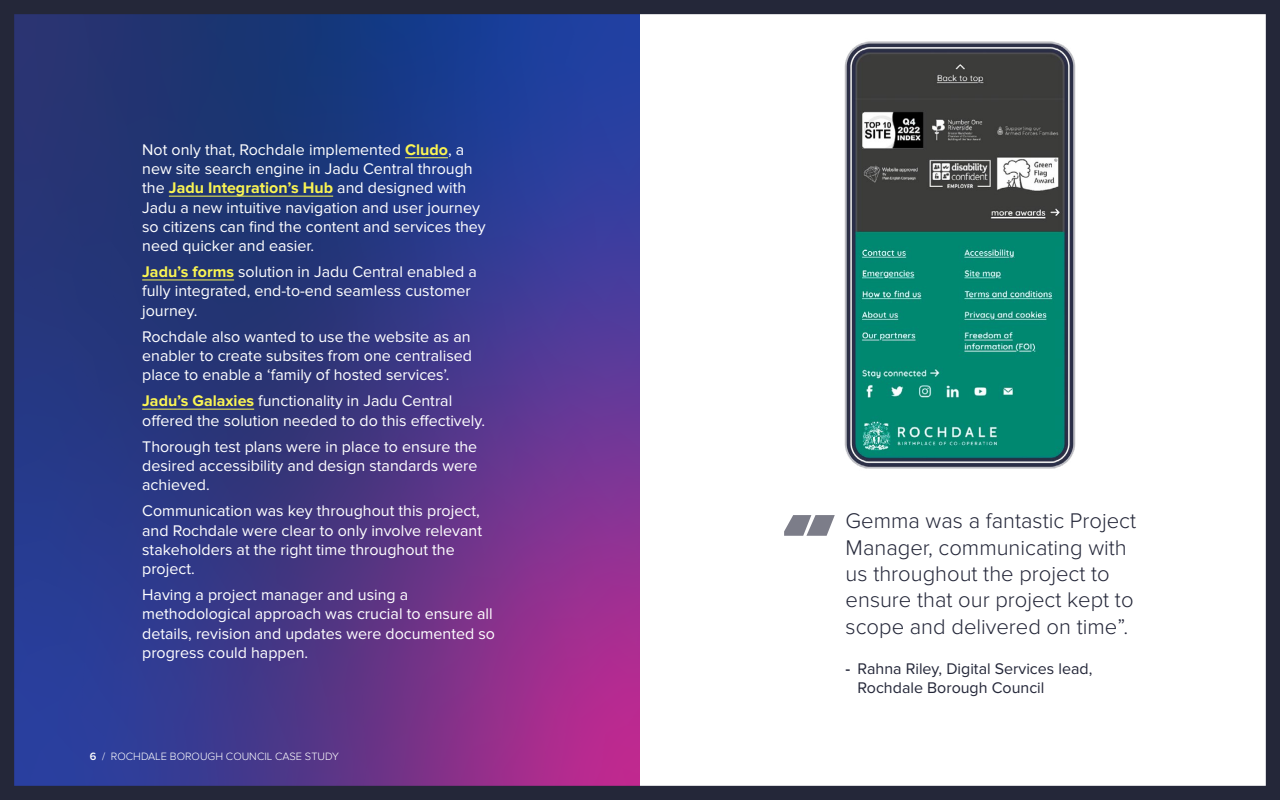
<style>
.page{position:relative;width:1280px;height:800px;background:#fff}
.page>*{position:absolute;margin:0;border:0;box-sizing:border-box;transform-origin:0 0}
.t1{font:90px "Code Pro Black";color:#7c7d89}
.Paragraph{font:300 22px/26.4px "Proxima Nova";color:#242739}
.Paragraph-2{font:16px/19.2px "Proxima Nova";color:#fff}
.t2{font:16px/19.2px "Proxima Nova";color:#242739}
.t3{font:300 11px "Proxima Nova";color:#fff}
.s1{font-weight:700;color:#faf452}
.s2{font-weight:600}
</style>
<div class="page">
<svg style="left:15px;top:15px;width:625px;height:770px;background:#3e3686"></svg>
<hr style="left:405px;top:157px;width:43px;height:1px;background:#faf452">
<hr style="left:169px;top:196px;width:164px;height:1px;background:#faf452">
<hr style="left:142px;top:280px;width:92px;height:1px;background:#faf452">
<hr style="left:142px;top:409px;width:112px;height:1px;background:#faf452">
<img style="left:844px;top:41px;width:232px;height:428px">
<div style="left:0;top:0;width:1280px;height:800px;border:14px solid #242739"></div>
<p class="Paragraph-2" style="left:142px;top:140px;width:345px">Not only that, Rochdale implemented <span class="s1">Cludo</span>, a new site search engine in Jadu Central through the <span class="s1">Jadu Integration’s Hub</span> and designed with Jadu a new intuitive navigation and user journey so citizens can find the content and services they need quicker and easier.</p>
<p class="Paragraph-2" style="left:142px;top:262px;width:336px"><span class="s1">Jadu’s forms</span> solution in Jadu Central enabled a fully integrated, end-to-end seamless customer journey.</p>
<p class="Paragraph-2" style="left:142px;top:327px;width:331px;text-align:justify">Rochdale also wanted to use the website as an enabler to create subsites from one centralised place to enable a ‘family of hosted services’.</p>
<p class="Paragraph-2" style="left:142px;top:392px;width:344px"><span class="s1">Jadu’s Galaxies</span> functionality in Jadu Central offered the solution needed to do this effectively.</p>
<p class="Paragraph-2" style="left:142px;top:437px;width:337px;text-align:justify">Thorough test plans were in place to ensure the desired accessibility and design standards were achieved.</p>
<p class="Paragraph-2" style="left:142px;top:502px;width:341px">Communication was key throughout this project, and Rochdale were clear to only involve relevant stakeholders at the right time throughout the project.</p>
<p class="Paragraph-2" style="left:142px;top:585px;width:354px">Having a project manager and using a methodological approach was crucial to ensure all details, revision and updates were documented so progress could happen.</p>
<p class="t3" style="left:90px;top:750px;width:251px"><span class="s2">6</span> / ROCHDALE BOROUGH COUNCIL CASE STUDY</p>
<h1 class="t1" style="left:787px;top:492px;width:53px">“</h1>
<p class="Paragraph" style="left:846px;top:508px;width:292px">Gemma was a fantastic Project<br>Manager, communicating with us throughout the project to ensure that our project kept to scope and delivered on time”.</p>
<p class="t2" style="left:858px;top:659px;width:236px;text-indent:-12px"><span class="s2">-</span> Rahna Riley, Digital Services lead,<br>Rochdale Borough Council</p>
</div>
